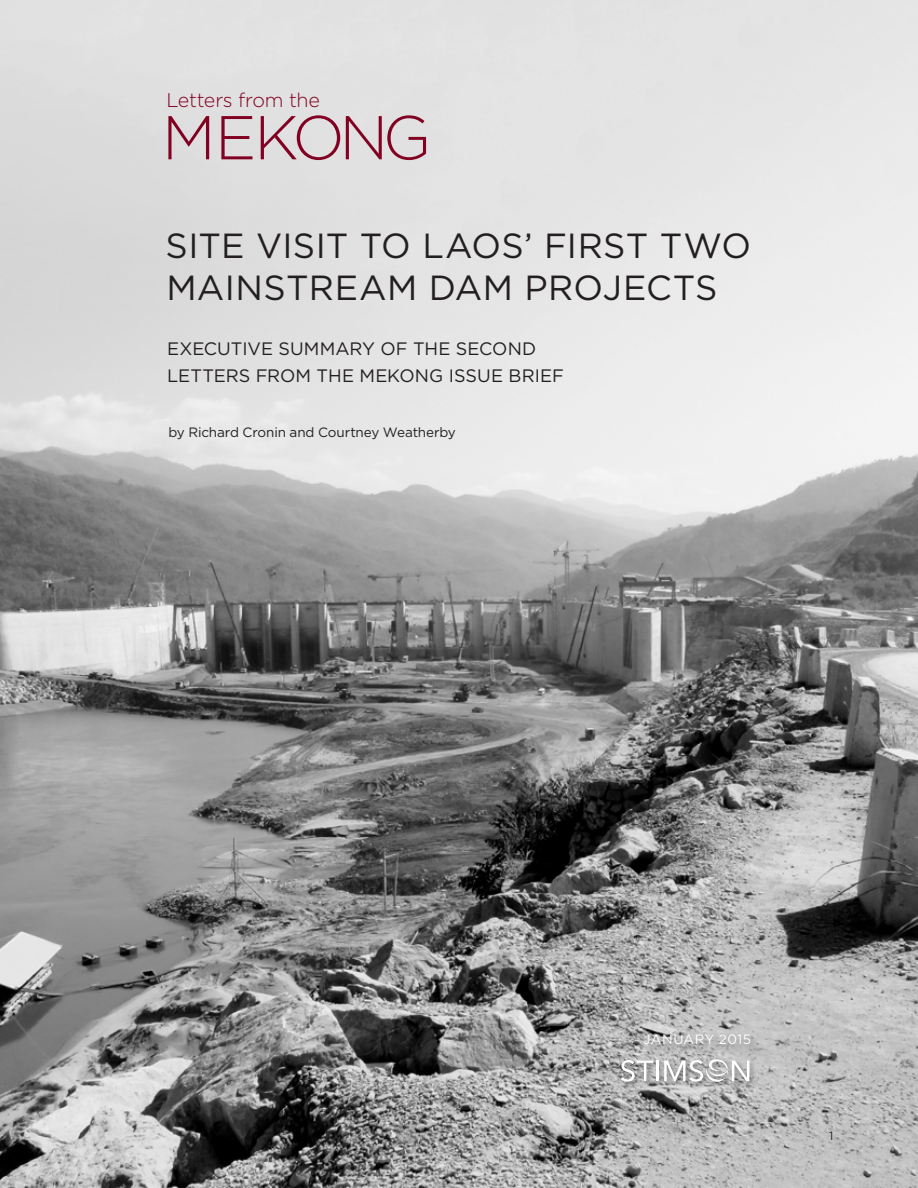
<style>
.page{position:relative;width:918px;height:1188px;background:#fff}
.page>*{position:absolute;margin:0;border:0;box-sizing:border-box;transform-origin:0 0}
.t1{font:300 61.8px "Gotham";letter-spacing:-.085em;color:#820021}
.t2{font:34.8px/41.8px "Gotham";letter-spacing:.01em;color:#231f20}
.t3{font:300 19.8px "Gotham";letter-spacing:-.015em;color:#820021}
.t4{font:18px/27.2px "Gotham";color:#231f20}
.t5{font:13.5px "Gotham";letter-spacing:-.01em;color:#231f20}
.t6{font:13.5px "Gotham";letter-spacing:.03em;color:#fff}
.t7{font:12px "Gotham";color:#231f20}
</style>
<div class="page">
<img style="left:0;top:0;width:918px;height:1188px">
<div style="left:643px;top:1032px;width:120px;height:25px;background:#231f20;opacity:.55"></div>
<div style="left:619px;top:1058px;width:138px;height:31px;background:#231f20;opacity:.45"></div>
<svg style="left:621px;top:1060px;width:32px;height:22px"></svg>
<hr style="left:656px;top:1061px;width:3px;height:20px;background:#fff">
<svg style="left:664px;top:1059px;width:85px;height:23px"></svg>
<p class="t3" style="left:167px;top:88px;width:155px">Letters from the</p>
<h1 class="t1" style="left:162px;top:100px;width:271px">MEKONG</h1>
<h2 class="t2" style="left:166px;top:225px;width:587px">SITE VISIT TO LAOS’ FIRST TWO<br>MAINSTREAM DAM PROJECTS</h2>
<p class="t4" style="left:167px;top:335px;width:398px">EXECUTIVE SUMMARY OF THE SECOND<br>LETTERS FROM THE MEKONG ISSUE BRIEF</p>
<p class="t5" style="left:168px;top:424px;width:289px">by Richard Cronin and Courtney Weatherby</p>
<p class="t6" style="left:643px;top:1031px;width:109px">JANUARY 2015</p>
<p class="t7" style="left:829px;top:1128px;width:6px">1</p>
</div>
